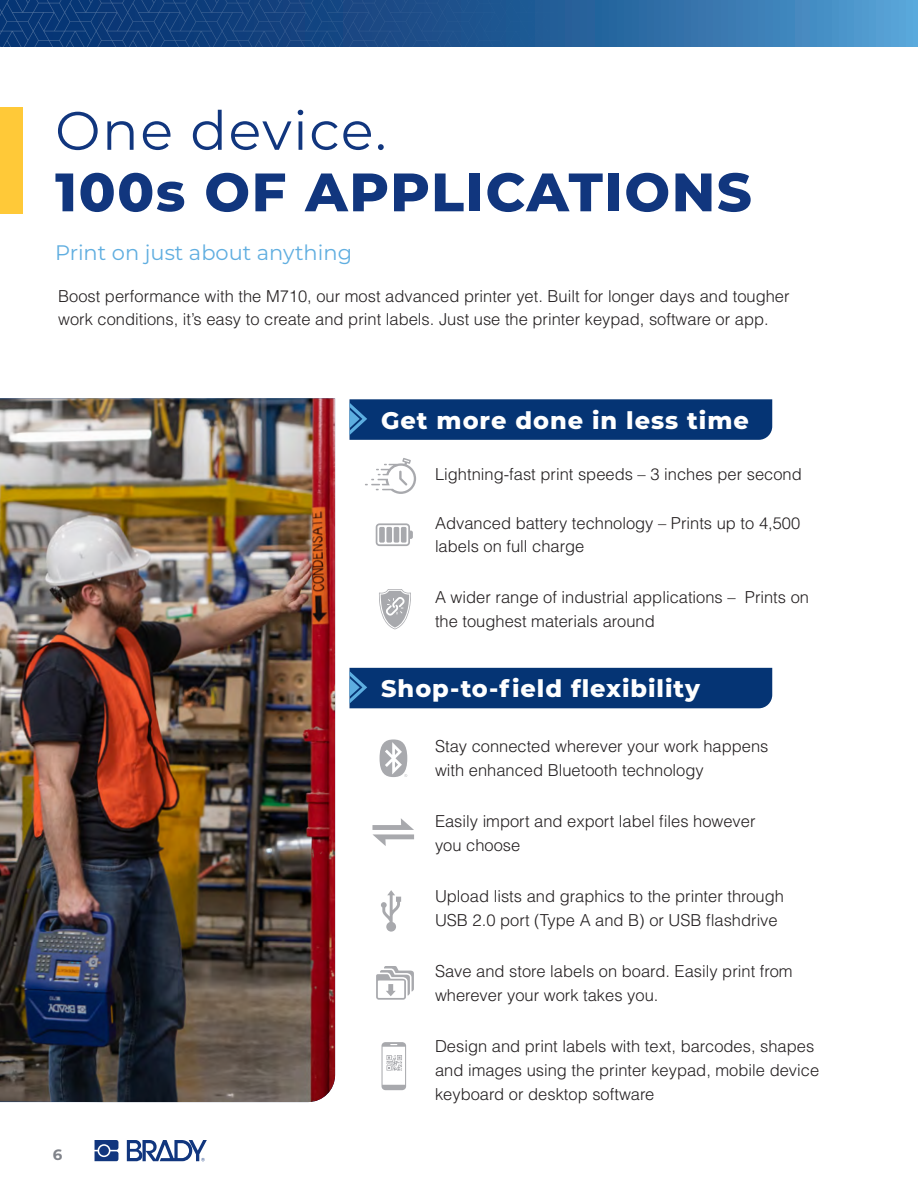
<style>
.page{position:relative;width:918px;height:1188px;background:#fff}
.page>*{position:absolute;margin:0;border:0;box-sizing:border-box;transform-origin:0 0}
._05_Body_copy{font:800 54px "Montserrat";letter-spacing:.03em;color:#11367e}
._05_Body_copy-2{font:54px "Montserrat";letter-spacing:.03em;color:#11367e}
._05_Body_copy-3{font:800 24px "Montserrat";letter-spacing:.04em;color:#fff}
._01_Product_Title{font:21px "Montserrat";color:#60aee0}
.t1{font:300 16.5px/24px "Helvetica LT Std";color:#231f20}
.t2{font:700 15px "Montserrat";color:#80838a}
</style>
<div class="page">
<img style="left:0;top:0;width:918px;height:46px">
<svg style="left:95px;top:1140px;width:23px;height:21px"></svg>
<div style="left:99px;top:1146px;width:10px;height:10px;background:#11367e;border-radius:50%"></div>
<svg style="left:127px;top:1140px;width:80px;height:21px"></svg>
<div style="left:349px;top:399px;width:423px;height:41px;background:#053474"></div>
<div style="left:349px;top:668px;width:423px;height:40px;background:#053474"></div>
<img style="left:0;top:398px;width:335px;height:704px">
<svg style="left:365px;top:458px;width:51px;height:36px"></svg>
<svg style="left:376px;top:523px;width:37px;height:23px"></svg>
<div style="left:386px;top:527px;width:6px;height:16px;background:#a8a9ad;border-radius:2px"></div>
<div style="left:379px;top:527px;width:6px;height:16px;background:#a8a9ad;border-radius:2px"></div>
<svg style="left:380px;top:739px;width:27px;height:38px"></svg>
<svg style="left:372px;top:818px;width:42px;height:28px"></svg>
<svg style="left:381px;top:890px;width:20px;height:42px"></svg>
<svg style="left:382px;top:1042px;width:24px;height:48px"></svg>
<svg style="left:376px;top:966px;width:38px;height:34px"></svg>
<svg style="left:379px;top:589px;width:32px;height:40px"></svg>
<div style="left:0;top:107px;width:22px;height:106px;background:#ffc938"></div>
<p class="_05_Body_copy-2" style="left:55px;top:94px;width:333px">One device.</p>
<p class="_05_Body_copy" style="left:55px;top:153px;width:698px">100s OF APPLICATIONS</p>
<p class="_01_Product_Title" style="left:55px;top:238px;width:298px">Print on just about anything</p>
<p class="t1" style="left:58px;top:285px;width:733px;line-height:22.5px">Boost performance with the M710, our most advanced printer yet. Built for longer days and tougher work conditions, it’s easy to create and print labels. Just use the printer keypad, software or app.</p>
<p class="_05_Body_copy-3" style="left:381px;top:402px;width:370px">Get more done in less time</p>
<p class="t1" style="left:435px;top:462px;width:368px">Lightning-fast print speeds – 3 inches per second</p>
<p class="t1" style="left:435px;top:512px;width:367px;line-height:22.5px">Advanced battery technology – Prints up to 4,500 labels on full charge</p>
<p class="t1" style="left:435px;top:585px;width:376px">A wider range of industrial applications – Prints on the toughest materials around</p>
<p class="t2" style="left:53px;top:1144px;width:11px">6</p>
<p class="_05_Body_copy-3" style="left:381px;top:670px;width:320px">Shop-to-field flexibility</p>
<p class="t1" style="left:435px;top:734px;width:335px">Stay connected wherever your work happens with enhanced Bluetooth technology</p>
<p class="t1" style="left:435px;top:809px;width:322px">Easily import and export label files however you choose</p>
<p class="t1" style="left:435px;top:884px;width:351px">Upload lists and graphics to the printer through<br>USB 2.0 port (Type A and B) or USB flashdrive</p>
<p class="t1" style="left:435px;top:959px;width:359px">Save and store labels on board. Easily print from wherever your work takes you.</p>
<p class="t1" style="left:435px;top:1034px;width:386px">Design and print labels with text, barcodes, shapes and images using the printer keypad, mobile device keyboard or desktop software</p>
</div>
